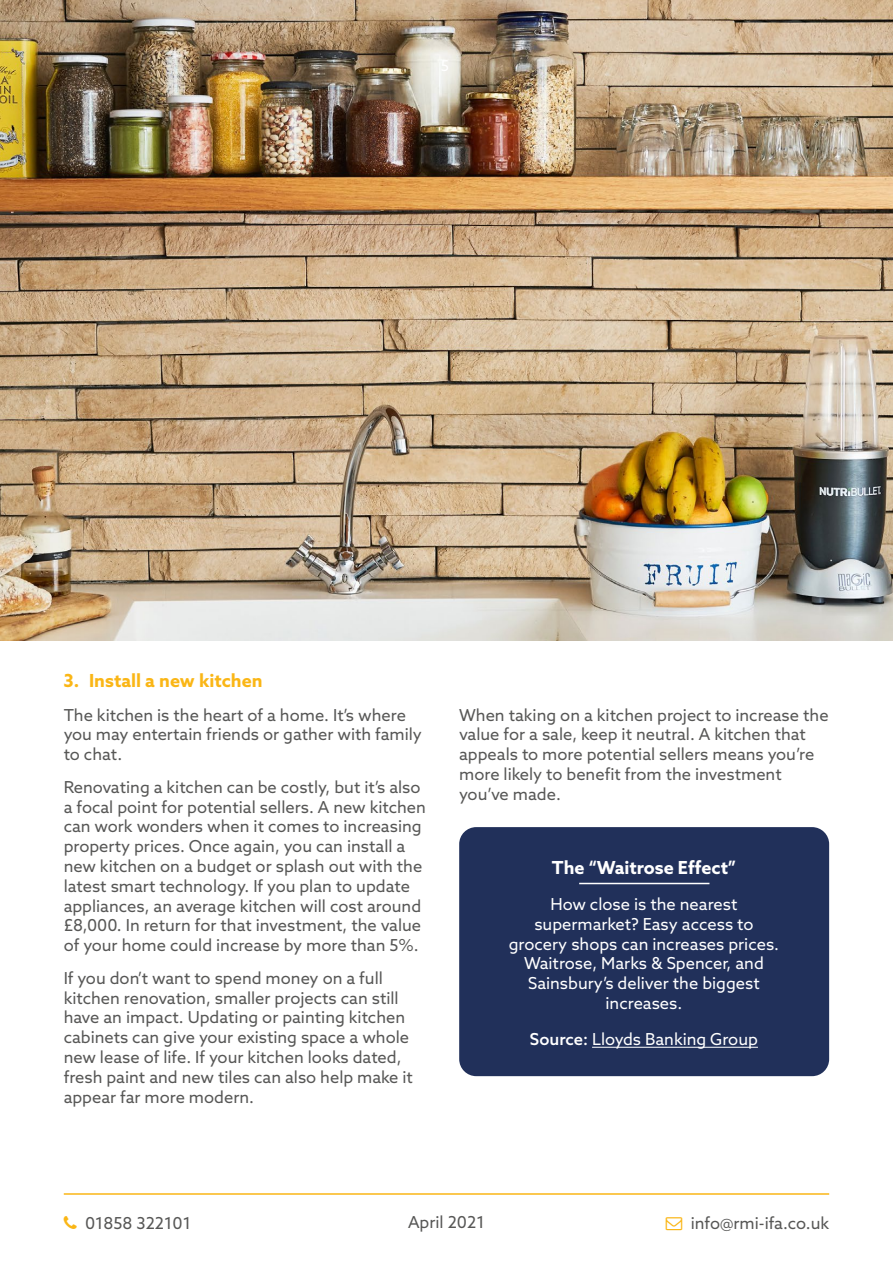
<style>
.page{position:relative;width:893px;height:1263px;background:#fff}
.page>*{position:absolute;margin:0;border:0;box-sizing:border-box;transform-origin:0 0}
.t1{font:700 18px "Azo Sans";color:#fab616}
.t2{font:700 18px "Azo Sans";color:#fff}
.t3{font:16.5px/19.8px "Azo Sans";color:#575756}
.t4{font:16.5px/19.8px "Azo Sans";color:#fff;text-align:center}
.s1{font-weight:500}
</style>
<div class="page">
<img style="left:0;top:0;width:893px;height:641px">
<hr style="left:64px;top:1193px;width:765px;height:2px;background:#fab616">
<div style="left:459px;top:827px;width:370px;height:249px;background:#21305a;border-radius:17px"></div>
<hr style="left:579px;top:883px;width:130px;height:1px;background:#fff">
<hr style="left:592px;top:1047px;width:166px;height:1px;background:#fff">
<p class="t1" style="left:64px;top:669px;width:201px">3. Install a new kitchen</p>
<p class="t3" style="left:64px;top:704px;width:360px">The kitchen is the heart of a home. It’s where you may entertain friends or gather with family to chat.</p>
<p class="t3" style="left:64px;top:777px;width:364px">Renovating a kitchen can be costly, but it’s also a focal point for potential sellers. A new kitchen can work wonders when it comes to increasing property prices. Once again, you can install a new kitchen on a budget or splash out with the latest smart technology. If you plan to update appliances, an average kitchen will cost around £8,000. In return for that investment, the value of your home could increase by more than 5%.</p>
<p class="t3" style="left:64px;top:968px;width:351px">If you don’t want to spend money on a full kitchen renovation, smaller projects can still have an impact. Updating or painting kitchen cabinets can give your existing space a whole new lease of life. If your kitchen looks dated, fresh paint and new tiles can also help make it appear far more modern.</p>
<p class="t3" style="left:459px;top:704px;width:371px">When taking on a kitchen project to increase the value for a sale, keep it neutral. A kitchen that appeals to more potential sellers means you’re more likely to benefit from the investment you’ve made.</p>
<p class="t2" style="left:552px;top:855px;width:186px">The “Waitrose Effect”</p>
<p class="t4" style="left:509px;top:894px;width:272px">How close is the nearest supermarket? Easy access to grocery shops can increases prices.<br>Waitrose, Marks &amp; Spencer, and<br>Sainsbury’s deliver the biggest increases.</p>
<p class="t4" style="left:530px;top:1029px;width:229px"><span class="s1">Source:</span> Lloyds Banking Group</p>
<p class="t3" style="left:408px;top:1212px;width:78px">April 2021</p>
<p class="t3" style="left:85px;top:1213px;width:108px">01858 322101</p>
<p class="t3" style="left:691px;top:1213px;width:140px">info@rmi-ifa.co.uk</p>
</div>
